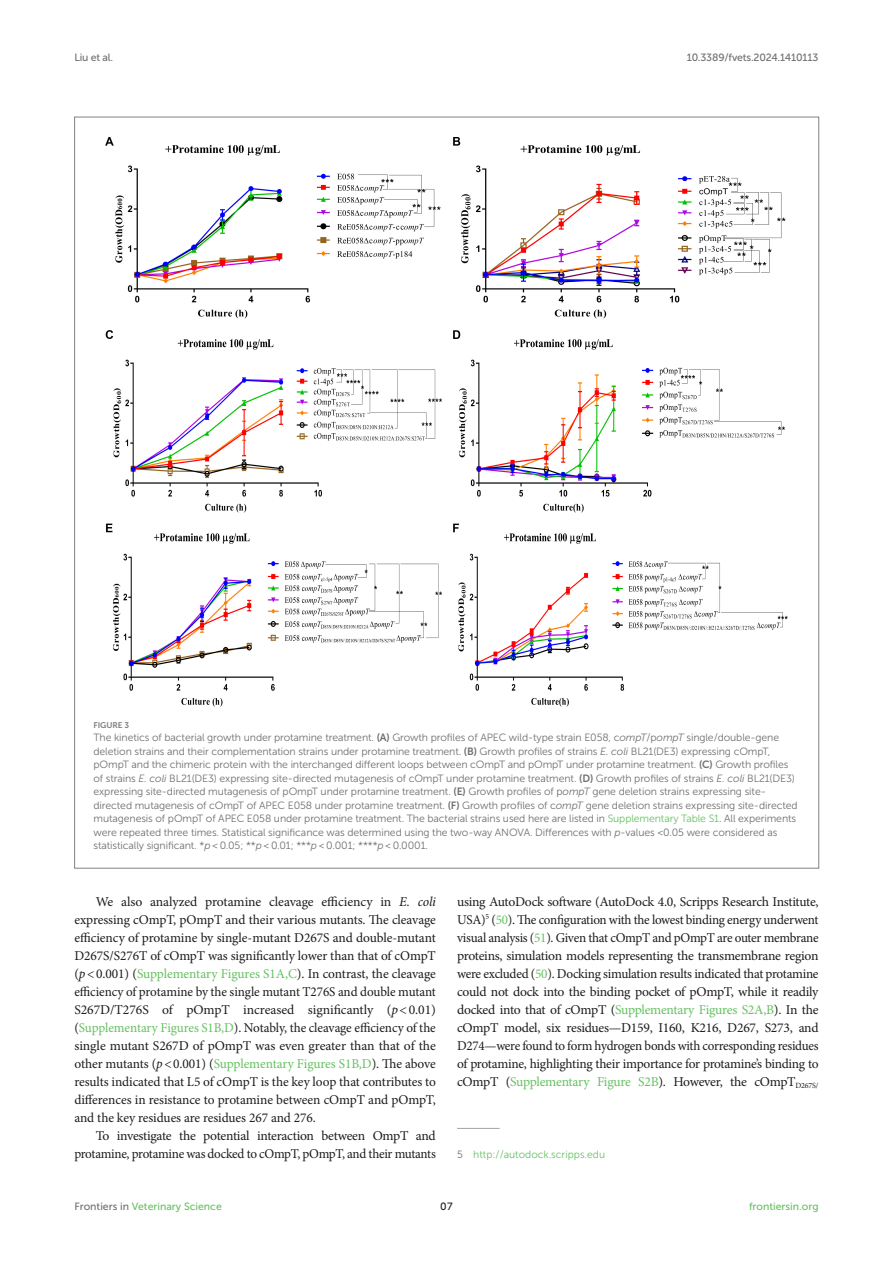
<style>
.page{position:relative;width:893px;height:1263px;background:#fff}
.page>*{position:absolute;margin:0;border:0;box-sizing:border-box;transform-origin:0 0}
.TEXT{font:13.5px/18px "Minion Pro";letter-spacing:-.02em;color:#1b1c1b;text-align:justify}
.FIG_LEG{font:10.5px/13.5px "Museo Sans 300";letter-spacing:-.01em;color:#706f70}
.t1{font:10.5px "Museo Sans 500";color:#65c161}
.t2{font:10.5px "Museo Sans 500";letter-spacing:-.015em;color:#706f70}
.FOOTNOTE{font:10.5px "Museo Sans 300";color:#65c161}
.t3{font:10.5px "Museo Sans 500";color:#1b1c1b}
.FIG_HD{font:8.25px "Museo Sans 700";letter-spacing:-.01em;color:#7e7f7f}
.s1{font-family:"Museo Sans 700"}
.s2{font-style:italic}
.s3{color:#65c161}
.s4{color:#706f70}
</style>
<div class="page">
<hr style="left:457px;top:1128px;width:43px;height:1px;background:#a2a3a3">
<img style="left:105px;top:137px;width:683px;height:570px">
<p class="t2" style="left:74px;top:51px;width:40px">Liu et al.</p>
<p class="t2" style="left:687px;top:51px;width:133px">10.3389/fvets.2024.1410113</p>
<p class="FIG_HD" style="left:94px;top:720px;width:37px">FIGURE 3</p>
<p class="FIG_LEG" style="left:94px;top:731px;width:706px">The kinetics of bacterial growth under protamine treatment. <span class="s1">(A)</span> Growth profiles of APEC wild-type strain E058, c<span class="s2">ompT</span>/p<span class="s2">ompT</span> single/double-gene deletion strains and their complementation strains under protamine treatment. <span class="s1">(B)</span> Growth profiles of strains <span class="s2">E. coli</span> BL21(DE3) expressing cOmpT, pOmpT and the chimeric protein with the interchanged different loops between cOmpT and pOmpT under protamine treatment. <span class="s1">(C)</span> Growth profiles of strains <span class="s2">E. coli</span> BL21(DE3) expressing site-directed mutagenesis of cOmpT under protamine treatment. <span class="s1">(D)</span> Growth profiles of strains <span class="s2">E. coli</span> BL21(DE3) expressing site-directed mutagenesis of pOmpT under protamine treatment. <span class="s1">(E)</span> Growth profiles of p<span class="s2">ompT</span> gene deletion strains expressing site&shy;directed mutagenesis of cOmpT of APEC E058 under protamine treatment. <span class="s1">(F)</span> Growth profiles of c<span class="s2">ompT</span> gene deletion strains expressing site-directed mutagenesis of pOmpT of APEC E058 under protamine treatment. The bacterial strains used here are listed in <span class="s3">Supplementary Table S1</span>. All experiments were repeated three times. Statistical significance was determined using the two-way ANOVA. Differences with <span class="s2">p</span>-values &lt;0.05 were considered as statistically significant. *<span class="s2">p</span> &lt; 0.05; **<span class="s2">p</span> &lt; 0.01; ***<span class="s2">p</span> &lt; 0.001; ****<span class="s2">p</span> &lt; 0.0001.</p>
<p class="TEXT" style="left:74px;top:893px;width:363px;text-indent:21px">We also analyzed protamine cleavage efficiency in <span class="s2">E. coli </span>expressing cOmpT, pOmpT and their various mutants. The cleavage efficiency of protamine by single-mutant D267S and double-mutant D267S/S276T of cOmpT was significantly lower than that of cOmpT (<span class="s2">p</span>&lt;0.001) (<span class="s3">Supplementary Figures S1A,C</span>). In contrast, the cleavage efficiency of protamine by the single mutant T276S and double mutant S267D/T276S of pOmpT increased significantly (<span class="s2">p</span>&lt;0.01) (<span class="s3">Supplementary Figures S1B,D</span>). Notably, the cleavage efficiency of the single mutant S267D of pOmpT was even greater than that of the other mutants (<span class="s2">p</span>&lt;0.001) (<span class="s3">Supplementary Figures S1B,D</span>). The above results indicated that L5 of cOmpT is the key loop that contributes to differences in resistance to protamine between cOmpT and pOmpT, and the key residues are residues 267 and 276.</p>
<p class="TEXT" style="left:74px;top:1127px;width:363px;text-align:right">To investigate the potential interaction between OmpT and protamine, protamine was docked to cOmpT, pOmpT, and their mutants</p>
<p class="TEXT" style="left:457px;top:893px;width:363px">using AutoDock software (AutoDock 4.0, Scripps Research Institute, USA)<sup>5</sup> (<span class="s3">50</span>). The configuration with the lowest binding energy underwent visual analysis (<span class="s3">51</span>). Given that cOmpT and pOmpT are outer membrane proteins, simulation models representing the transmembrane region were excluded (<span class="s3">50</span>). Docking simulation results indicated that protamine could not dock into the binding pocket of pOmpT, while it readily docked into that of cOmpT (<span class="s3">Supplementary Figures S2A,B</span>). In the cOmpT model, six residues—D159, I160, K216, D267, S273, and D274—were found to form hydrogen bonds with corresponding residues of protamine, highlighting their importance for protamine’s binding to cOmpT (<span class="s3">Supplementary Figure S2B</span>). However, the cOmpT<sub>D267S/</sub></p>
<p class="FOOTNOTE" style="left:457px;top:1149px;width:150px"><span class="s4">5</span> http://autodock.scripps.edu</p>
<p class="t1" style="left:74px;top:1200px;width:149px"><span class="s4">Frontiers in</span> Veterinary Science</p>
<p class="t3" style="left:440px;top:1200px;width:14px">07</p>
<p class="t1" style="left:749px;top:1200px;width:71px">frontiersin.org</p>
</div>
